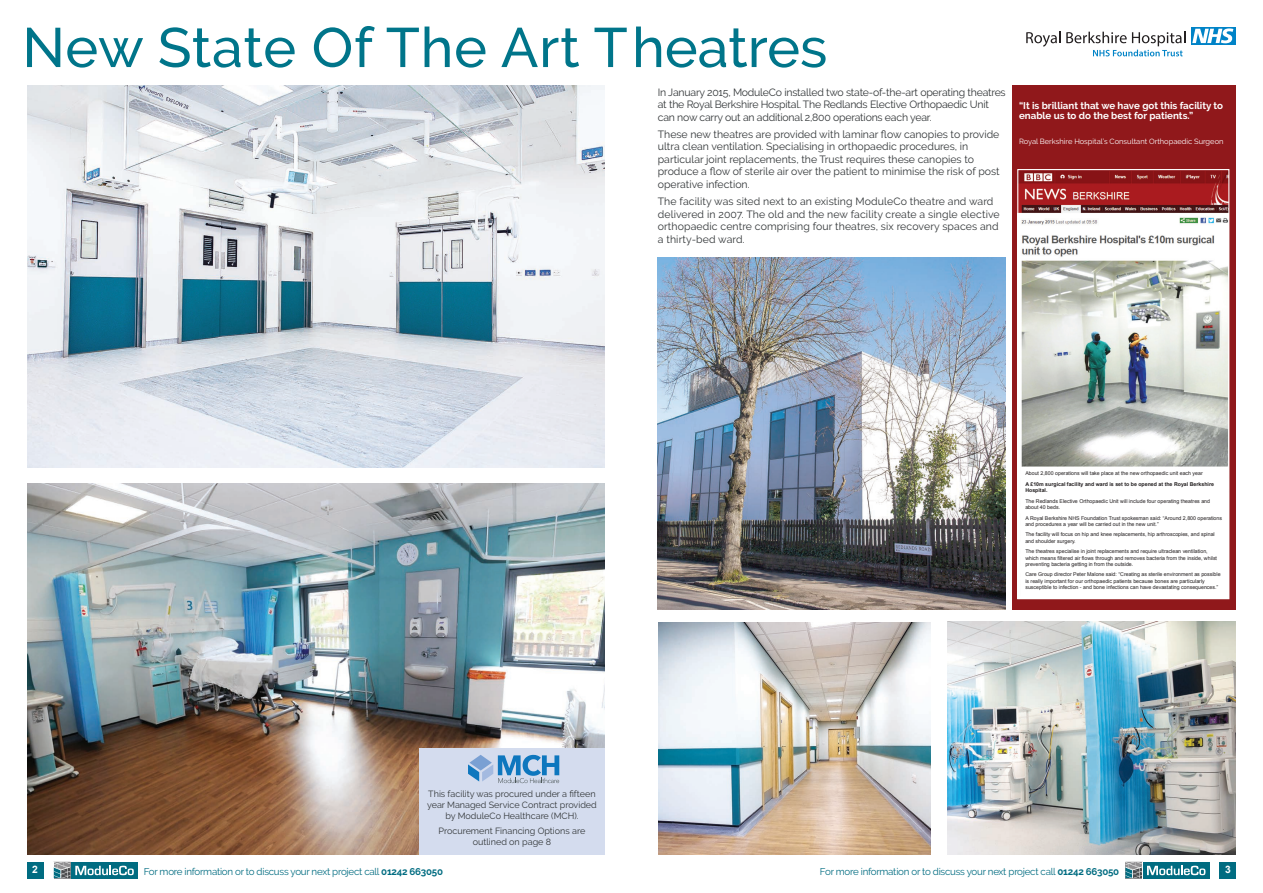
<style>
.page{position:relative;width:1263px;height:893px;background:#fff}
.page>*{position:absolute;margin:0;border:0;box-sizing:border-box;transform-origin:0 0}
.t1{font:500 55.5px "Raleway";letter-spacing:.005em;color:#00758a}
.t2{font:10.5px/12.6px "Raleway";color:#333739}
.t3{font:10.5px/12.6px "Raleway";letter-spacing:-.02em;color:#333739}
.caption_black{font:700 10.27px "Arial";color:#fff}
.t4{font:9.75px "Raleway";letter-spacing:-.025em;color:#006c81}
.t5{font:700 9.75px/10.1px "Raleway";color:#fff}
.t6{font:9px/10.8px "Raleway";color:#333739;text-align:center}
.t7{font:7.5px "Raleway";color:#fff}
.t8{font:5.25px/6.3px "Arial";color:#231f20}
.t9{font:700 5.25px/6.3px "Arial";color:#231f20}
.s1{font-weight:700}
</style>
<div class="page">
<div style="left:27px;top:862px;width:16px;height:16px;background:#006c81"></div>
<div style="left:1220px;top:862px;width:16px;height:16px;background:#006c81"></div>
<div style="left:71px;top:862px;width:66px;height:16px;background:#006c81"></div>
<svg style="left:54px;top:862px;width:80px;height:16px"></svg>
<div style="left:1143px;top:862px;width:66px;height:16px;background:#006c81"></div>
<svg style="left:1125px;top:862px;width:80px;height:16px"></svg>
<div style="left:1012px;top:86px;width:224px;height:524px;background:#90181b"></div>
<img style="left:947px;top:622px;width:289px;height:233px">
<img style="left:27px;top:484px;width:577px;height:371px">
<img style="left:1019px;top:172px;width:208px;height:425px">
<div style="left:1017px;top:169px;width:212px;height:430px;border:1px solid #fff"></div>
<svg style="left:1026px;top:32px;width:34px;height:15px"></svg>
<svg style="left:1066px;top:32px;width:119px;height:24px"></svg>
<svg style="left:1191px;top:27px;width:44px;height:18px"></svg>
<svg style="left:1192px;top:28px;width:41px;height:15px"></svg>
<img style="left:27px;top:86px;width:577px;height:382px">
<img style="left:658px;top:258px;width:348px;height:352px">
<svg style="left:419px;top:748px;width:185px;height:107px;background:#cad6eb"></svg>
<img style="left:658px;top:622px;width:273px;height:233px">
<div style="left:1021px;top:467px;width:207px;height:132px;background:#fff"></div>
<p class="t1" style="left:22px;top:15px;width:807px">New State Of The Art Theatres</p>
<p class="t3" style="left:658px;top:86px;width:349px">In January 2015, ModuleCo installed two state-of-the-art operating theatres at the Royal Berkshire Hospital. The Redlands Elective Orthopaedic Unit can now carry out an additional 2,800 operations each year.</p>
<p class="t2" style="left:658px;top:128px;width:343px">These new theatres are provided with laminar flow canopies to provide ultra clean ventilation. Specialising in orthopaedic procedures, in particular joint replacements, the Trust requires these canopies to produce a flow of sterile air over the patient to minimise the risk of post operative infection.</p>
<p class="t2" style="left:658px;top:195px;width:343px">The facility was sited next to an existing ModuleCo theatre and ward delivered in 2007. The old and the new facility create a single elective orthopaedic centre comprising four theatres, six recovery spaces and a thirty-bed ward.</p>
<p class="t5" style="left:1019px;top:101px;width:206px">“It is brilliant that we have got this facility to enable us to do the best for patients.”</p>
<p class="t7" style="left:1019px;top:137px;width:206px">Royal Berkshire Hospital’s Consultant Orthopaedic Surgeon</p>
<p class="t6" style="left:427px;top:789px;width:171px">This facility was procured under a fifteen year Managed Service Contract provided by ModuleCo Healthcare (MCH).</p>
<p class="t6" style="left:439px;top:825px;width:148px">Procurement Financing Options are outlined on page 8</p>
<p class="t8" style="left:1025px;top:470px;width:179px">About 2,800 operations will take place at the new orthopaedic unit each year</p>
<p class="t9" style="left:1025px;top:481px;width:190px">A £10m surgical facility and ward is set to be opened at the Royal Berkshire<br>Hospital.</p>
<p class="t8" style="left:1025px;top:498px;width:186px">The Redlands Elective Orthopaedic Unit will include four operating theatres and about 40 beds.</p>
<p class="t8" style="left:1025px;top:515px;width:198px">A Royal Berkshire NHS Foundation Trust spokesman said: “Around 2,800 operations and procedures a year will be carried out in the new unit.”</p>
<p class="t8" style="left:1025px;top:531px;width:191px">The facility will focus on hip and knee replacements, hip arthroscopies, and spinal and shoulder surgery.</p>
<p class="t8" style="left:1025px;top:548px;width:193px">The theatres specialise in joint replacements and require ultraclean ventilation, which means filtered air flows through and removes bacteria from the inside, whilst preventing bacteria getting in from the outside.</p>
<p class="t8" style="left:1025px;top:571px;width:197px">Care Group director Peter Malone said: “Creating as sterile environment as possible is really important for our orthopaedic patients because bones are particularly susceptible to infection - and bone infections can have devastating consequences.”</p>
<p class="caption_black" style="left:32px;top:863px;width:7px">2</p>
<h3 class="t4" style="left:144px;top:866px;width:301px">For more information or to discuss your next project call <span class="s1">01242 663050</span></h3>
<h3 class="t4" style="left:820px;top:866px;width:301px">For more information or to discuss your next project call <span class="s1">01242 663050</span></h3>
<p class="caption_black" style="left:1225px;top:863px;width:7px">3</p>
</div>
